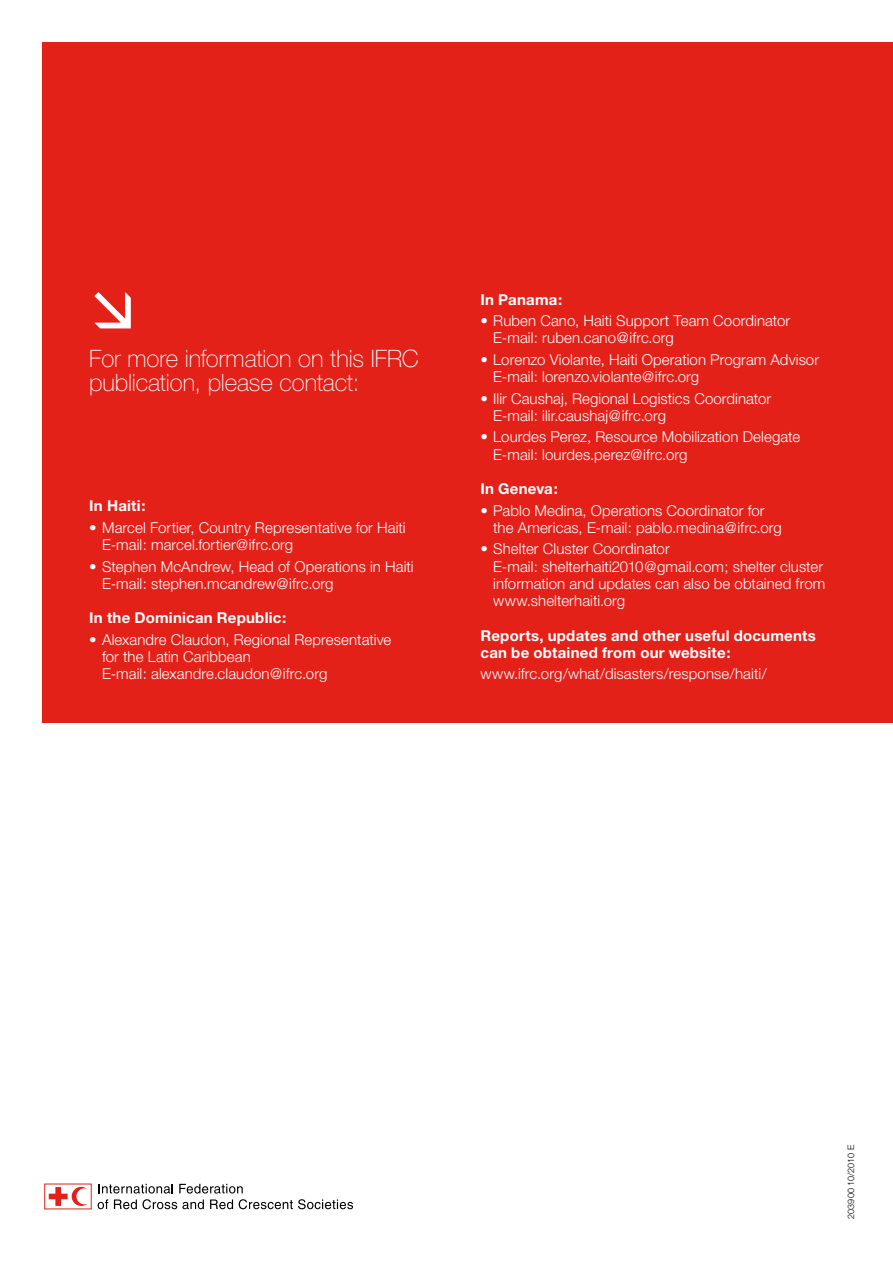
<style>
.page{position:relative;width:893px;height:1263px;background:#fff}
.page>*{position:absolute;margin:0;border:0;box-sizing:border-box;transform-origin:0 0}
.t1{font:100 24px/24px "Helvetica Neue";letter-spacing:-.005em;color:#fff}
.t2{font:300 15px/17.2px "Helvetica Neue";letter-spacing:.005em;color:#fff}
.t3{font:700 15px/17.2px "Helvetica Neue";letter-spacing:.015em;color:#fff}
.t4{font:300 9px "Helvetica Neue";color:#000}
</style>
<div class="page">
<svg style="left:98px;top:1184px;width:75px;height:9px"></svg>
<svg style="left:179px;top:1184px;width:64px;height:9px"></svg>
<svg style="left:98px;top:1199px;width:10px;height:10px"></svg>
<svg style="left:114px;top:1199px;width:90px;height:10px"></svg>
<svg style="left:210px;top:1199px;width:23px;height:10px"></svg>
<svg style="left:239px;top:1199px;width:114px;height:10px"></svg>
<svg style="left:44px;top:1186px;width:48px;height:24px"></svg>
<svg style="left:49px;top:1187px;width:38px;height:19px"></svg>
<div style="left:43px;top:43px;width:850px;height:680px;background:#e32119"></div>
<h1 class="t1" style="left:89px;top:346px;width:331px">For more information on this IFRC publication, please contact:</h1>
<p class="t3" style="left:89px;top:497px;width:58px">In Haiti:</p>
<p class="t2" style="left:102px;top:518px;width:305px;text-indent:-13px">• Marcel Fortier, Country Representative for Haiti<br>E-mail: marcel.fortier@ifrc.org</p>
<p class="t2" style="left:102px;top:557px;width:313px;text-indent:-13px">• Stephen McAndrew, Head of Operations in Haiti<br>E-mail: stephen.mcandrew@ifrc.org</p>
<p class="t3" style="left:89px;top:609px;width:199px">In the Dominican Republic:</p>
<p class="t2" style="left:102px;top:630px;width:291px;text-indent:-13px">• Alexandre Claudon, Regional Representative for the Latin Caribbean<br>E-mail: alexandre.claudon@ifrc.org</p>
<p class="t3" style="left:480px;top:290px;width:83px">In Panama:</p>
<p class="t2" style="left:493px;top:312px;width:298px;text-indent:-13px">• Ruben Cano, Haiti Support Team Coordinator<br>E-mail: ruben.cano@ifrc.org</p>
<p class="t2" style="left:493px;top:350px;width:327px;text-indent:-13px">• Lorenzo Violante, Haiti Operation Program Advisor<br>E-mail: lorenzo.violante@ifrc.org</p>
<p class="t2" style="left:493px;top:389px;width:279px;text-indent:-13px">• Ilir Caushaj, Regional Logistics Coordinator<br>E-mail: ilir.caushaj@ifrc.org</p>
<p class="t2" style="left:493px;top:428px;width:308px;text-indent:-13px">• Lourdes Perez, Resource Mobilization Delegate<br>E-mail: lourdes.perez@ifrc.org</p>
<p class="t3" style="left:480px;top:480px;width:79px">In Geneva:</p>
<p class="t2" style="left:493px;top:501px;width:290px;text-indent:-13px">• Pablo Medina, Operations Coordinator for the Americas, E-mail: pablo.medina@ifrc.org</p>
<p class="t2" style="left:493px;top:540px;width:333px;text-indent:-13px">• Shelter Cluster Coordinator<br>E-mail: shelterhaiti2010@gmail.com; shelter cluster information and updates can also be obtained from www.shelterhaiti.org</p>
<p class="t3" style="left:480px;top:626px;width:337px">Reports, updates and other useful documents can be obtained from our website:</p>
<p class="t2" style="left:480px;top:665px;width:288px">www.ifrc.org/what/disasters/response/haiti/</p>
<p class="t4" style="left:845px;top:1218px;width:75px;rotate:-90deg">203900 10/2010 E</p>
</div>
